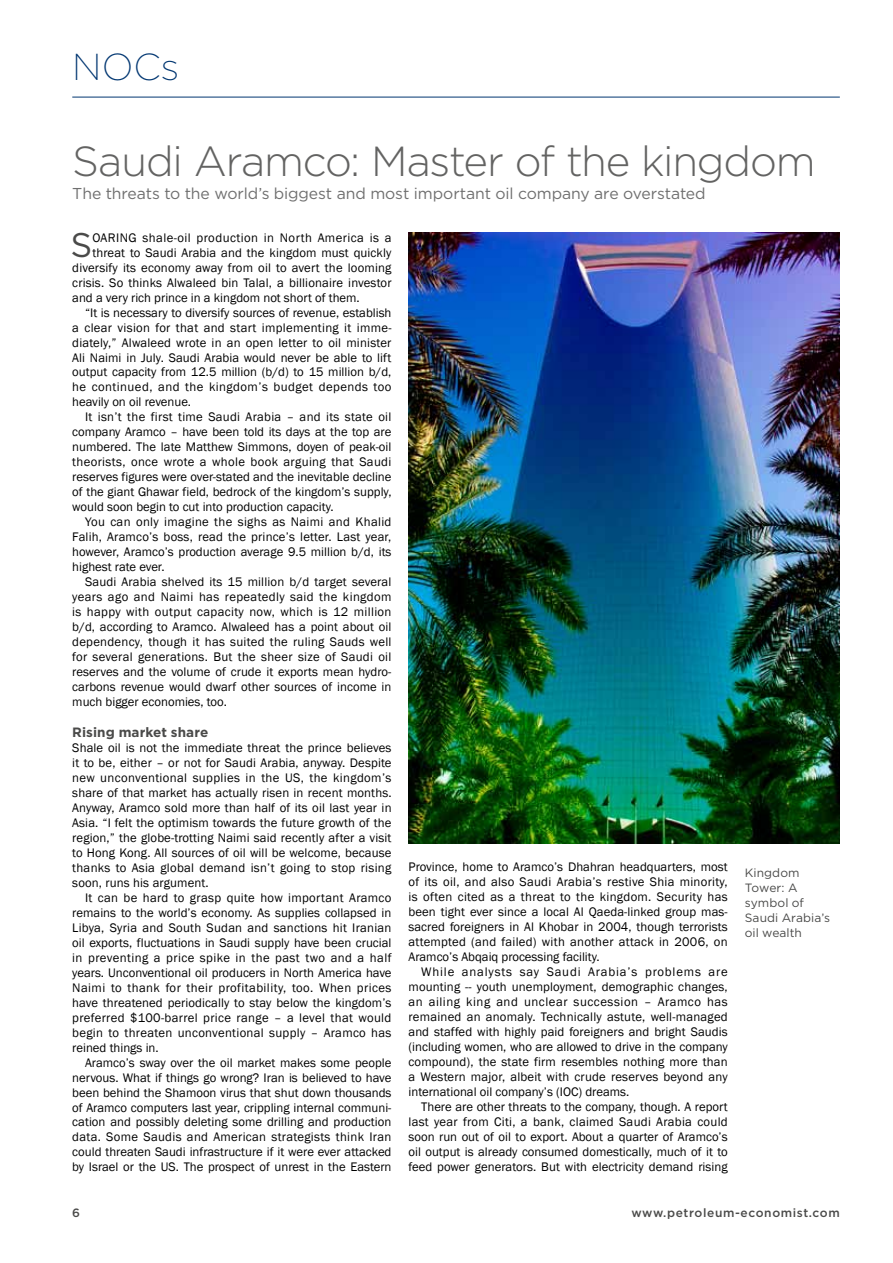
<style>
.page{position:relative;width:893px;height:1263px;background:#fff}
.page>*{position:absolute;margin:0;border:0;box-sizing:border-box;transform-origin:0 0}
.t1{font:300 42px "Gotham";letter-spacing:-.03em;color:#636362}
.t2{font:200 37.5px "Gotham";color:#003671}
.t3{font:34.2px "Gotham";color:#4a4a49}
.t4{font:15.75px "Gotham";letter-spacing:-.005em;color:#6f6f6f}
.t5{font:700 13.5px "Gotham";letter-spacing:.005em;color:#4a4a49}
.t6{font:12.75px/15px "Franklin Gothic";letter-spacing:.005em;color:#000;text-align:justify}
.t7{font:12.75px "Franklin Gothic";letter-spacing:.025em;color:#000}
.t8{font:12.75px "Franklin Gothic";letter-spacing:.035em;color:#000}
.t9{font:12.75px "Franklin Gothic";letter-spacing:.03em;color:#000}
.t10{font:12px/15px "Gotham";letter-spacing:.005em;color:#4a4a49}
.t11{font:500 12px "Gotham";letter-spacing:.05em;color:#4a4a49}
</style>
<div class="page">
<hr style="left:72px;top:97px;width:768px;height:1px;background:#003671">
<img style="left:408px;top:233px;width:432px;height:610px">
<h2 class="t2" style="left:72px;top:43px;width:108px">NOCs</h2>
<h1 class="t1" style="left:72px;top:135px;width:745px">Saudi Aramco: Master of the kingdom</h1>
<p class="t4" style="left:72px;top:184px;width:635px">The threats to the world’s biggest and most important oil company are overstated</p>
<h3 class="t3" style="left:70px;top:223px;width:23px">S</h3>
<p class="t8" style="left:92px;top:229px;width:301px">OARING shale-oil production in North America is a</p>
<p class="t6" style="left:92px;top:245px;width:301px">threat to Saudi Arabia and the kingdom must quickly</p>
<p class="t6" style="left:72px;top:260px;width:321px">diversify its economy away from oil to avert the looming</p>
<p class="t6" style="left:72px;top:275px;width:321px">crisis. So thinks Alwaleed bin Talal, a billionaire investor</p>
<p class="t6" style="left:72px;top:290px;width:289px">and a very rich prince in a kingdom not short of them.</p>
<p class="t6" style="left:85px;top:305px;width:308px">“It is necessary to diversify sources of revenue, establish</p>
<p class="t7" style="left:72px;top:319px;width:321px">a clear vision for that and start implementing it imme-</p>
<p class="t6" style="left:72px;top:335px;width:321px">diately,” Alwaleed wrote in an open letter to oil minister</p>
<p class="t6" style="left:72px;top:350px;width:321px">Ali Naimi in July. Saudi Arabia would never be able to lift</p>
<p class="t6" style="left:72px;top:365px;width:321px">output capacity from 12.5 million (b/d) to 15 million b/d,</p>
<p class="t8" style="left:72px;top:379px;width:321px">he continued, and the kingdom’s budget depends too</p>
<p class="t6" style="left:72px;top:395px;width:120px">heavily on oil revenue.</p>
<p class="t7" style="left:85px;top:409px;width:308px">It isn’t the first time Saudi Arabia – and its state oil</p>
<p class="t6" style="left:72px;top:425px;width:321px">company Aramco – have been told its days at the top are</p>
<p class="t6" style="left:72px;top:440px;width:321px">numbered. The late Matthew Simmons, doyen of peak-oil</p>
<p class="t7" style="left:72px;top:454px;width:321px">theorists, once wrote a whole book arguing that Saudi</p>
<p class="t6" style="left:72px;top:470px;width:321px">reserves figures were over-stated and the inevitable decline</p>
<p class="t6" style="left:72px;top:485px;width:321px">of the giant Ghawar field, bedrock of the kingdom’s supply,</p>
<p class="t6" style="left:72px;top:500px;width:263px">would soon begin to cut into production capacity.</p>
<p class="t7" style="left:85px;top:514px;width:308px">You can only imagine the sighs as Naimi and Khalid</p>
<p class="t6" style="left:72px;top:530px;width:321px">Falih, Aramco’s boss, read the prince’s letter. Last year,</p>
<p class="t6" style="left:72px;top:545px;width:321px">however, Aramco’s production average 9.5 million b/d, its</p>
<p class="t6" style="left:72px;top:560px;width:94px">highest rate ever.</p>
<p class="t6" style="left:85px;top:575px;width:308px">Saudi Arabia shelved its 15 million b/d target several</p>
<p class="t9" style="left:72px;top:589px;width:321px">years ago and Naimi has repeatedly said the kingdom</p>
<p class="t7" style="left:72px;top:604px;width:321px">is happy with output capacity now, which is 12 million</p>
<p class="t6" style="left:72px;top:620px;width:321px">b/d, according to Aramco. Alwaleed has a point about oil</p>
<p class="t6" style="left:72px;top:635px;width:321px">dependency, though it has suited the ruling Sauds well</p>
<p class="t6" style="left:72px;top:650px;width:321px">for several generations. But the sheer size of Saudi oil</p>
<p class="t6" style="left:72px;top:665px;width:321px">reserves and the volume of crude it exports mean hydro-</p>
<p class="t6" style="left:72px;top:680px;width:321px">carbons revenue would dwarf other sources of income in</p>
<p class="t6" style="left:72px;top:695px;width:156px">much bigger economies, too.</p>
<p class="t5" style="left:72px;top:723px;width:138px">Rising market share</p>
<p class="t6" style="left:72px;top:740px;width:321px">Shale oil is not the immediate threat the prince believes it to be, either – or not for Saudi Arabia, anyway. Despite new unconventional supplies in the US, the kingdom’s share of that market has actually risen in recent months.<br>Anyway, Aramco sold more than half of its oil last year in Asia. “I felt the optimism towards the future growth of the region,” the globe-trotting Naimi said recently after a visit to Hong Kong. All sources of oil will be welcome, because thanks to Asia global demand isn’t going to stop rising soon, runs his argument.</p>
<p class="t6" style="left:72px;top:890px;width:321px;text-indent:13px">It can be hard to grasp quite how important Aramco remains to the world’s economy. As supplies collapsed in Libya, Syria and South Sudan and sanctions hit Iranian oil exports, fluctuations in Saudi supply have been crucial in preventing a price spike in the past two and a half years. Unconventional oil producers in North America have Naimi to thank for their profitability, too. When prices have threatened periodically to stay below the kingdom’s preferred $100-barrel price range – a level that would begin to threaten unconventional supply – Aramco has reined things in.</p>
<p class="t6" style="left:72px;top:1055px;width:321px;text-indent:13px">Aramco’s sway over the oil market makes some people nervous. What if things go wrong? Iran is believed to have been behind the Shamoon virus that shut down thousands of Aramco computers last year, crippling internal communi&shy;cation and possibly deleting some drilling and production data. Some Saudis and American strategists think Iran could threaten Saudi infrastructure if it were ever attacked by Israel or the US. The prospect of unrest in the Eastern</p>
<p class="t6" style="left:408px;top:860px;width:321px">Province, home to Aramco’s Dhahran headquarters, most of its oil, and also Saudi Arabia’s restive Shia minority, is often cited as a threat to the kingdom. Security has been tight ever since a local Al Qaeda-linked group mas&shy;sacred foreigners in Al Khobar in 2004, though terrorists attempted (and failed) with another attack in 2006, on Aramco’s Abqaiq processing facility.</p>
<p class="t6" style="left:408px;top:965px;width:321px;text-indent:13px">While analysts say Saudi Arabia’s problems are mounting -- youth unemployment, demographic changes, an ailing king and unclear succession – Aramco has remained an anomaly. Technically astute, well-managed and staffed with highly paid foreigners and bright Saudis (including women, who are allowed to drive in the company compound), the state firm resembles nothing more than a Western major, albeit with crude reserves beyond any international oil company’s (IOC) dreams.</p>
<p class="t6" style="left:408px;top:1100px;width:321px;text-indent:13px">There are other threats to the company, though. A report last year from Citi, a bank, claimed Saudi Arabia could soon run out of oil to export. About a quarter of Aramco’s oil output is already consumed domestically, much of it to feed power generators. But with electricity demand rising</p>
<p class="t10" style="left:745px;top:865px;width:87px">Kingdom<br>Tower: A symbol of<br>Saudi Arabia’s oil wealth</p>
<p class="t11" style="left:72px;top:1204px;width:9px">6</p>
<p class="t11" style="left:631px;top:1204px;width:210px">www.petroleum-economist.com</p>
</div>
